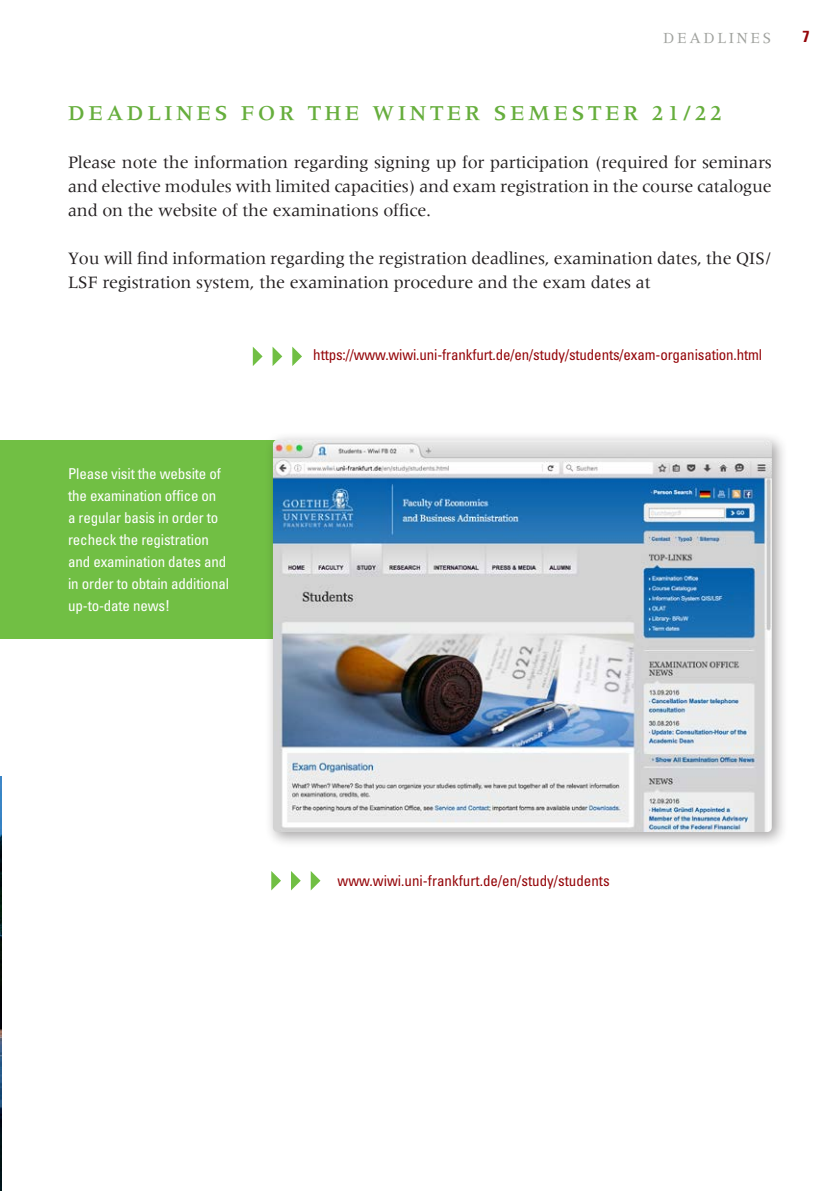
<style>
.page{position:relative;width:840px;height:1191px;background:#fff}
.page>*{position:absolute;margin:0;border:0;box-sizing:border-box;transform-origin:0 0}
.t1{font:500 22px "Meridien";letter-spacing:.15em;color:#66ae3d}
.t2{font:18px/24px "Meridien";letter-spacing:-.01em;color:#231f20;text-align:justify}
.t3{font:16px "Meridien";letter-spacing:.15em;color:#a0a29e}
.t4{font:700 condensed 16px "Univers";color:#940408}
.t5{font:condensed 15px/22px "Univers";letter-spacing:-.01em;color:#fff}
.t6{font:condensed 15px "Univers";letter-spacing:-.01em;color:#940408}
</style>
<div class="page">
<img style="left:0;top:777px;width:2px;height:414px">
<div style="left:0;top:440px;width:283px;height:198px;background:#71bf44"></div>
<div style="left:265px;top:431px;width:522px;height:417px;background:#231f20;opacity:.4"></div>
<img style="left:273px;top:439px;width:498px;height:393px">
<p class="t3" style="left:663px;top:29px;width:110px">DEADLINES</p>
<p class="t4" style="left:801px;top:27px;width:9px">7</p>
<p class="t1" style="left:68px;top:101px;width:655px">DEADLINES FOR THE WINTER SEMESTER 21/22</p>
<p class="t2" style="left:68px;top:150px;width:705px">Please note the information regarding signing up for participation (required for seminars and elective modules with limited capacities) and exam registration in the course catalogue and on the website of the examinations office.</p>
<p class="t2" style="left:68px;top:246px;width:704px">You will find information regarding the registration deadlines, examination dates, the QIS/<br>LSF registration system, the examination procedure and the exam dates at</p>
<p class="t5" style="left:68px;top:462px;width:162px">Please visit the website of the examination office on<br>a regular basis in order to recheck the registration and examination dates and in order to obtain additional up-to-date news!</p>
<p class="t6" style="left:313px;top:345px;width:450px">https://www.wiwi.uni-frankfurt.de/en/study/students/exam-organisation.html</p>
<p class="t6" style="left:337px;top:871px;width:273px">www.wiwi.uni-frankfurt.de/en/study/students</p>
</div>
